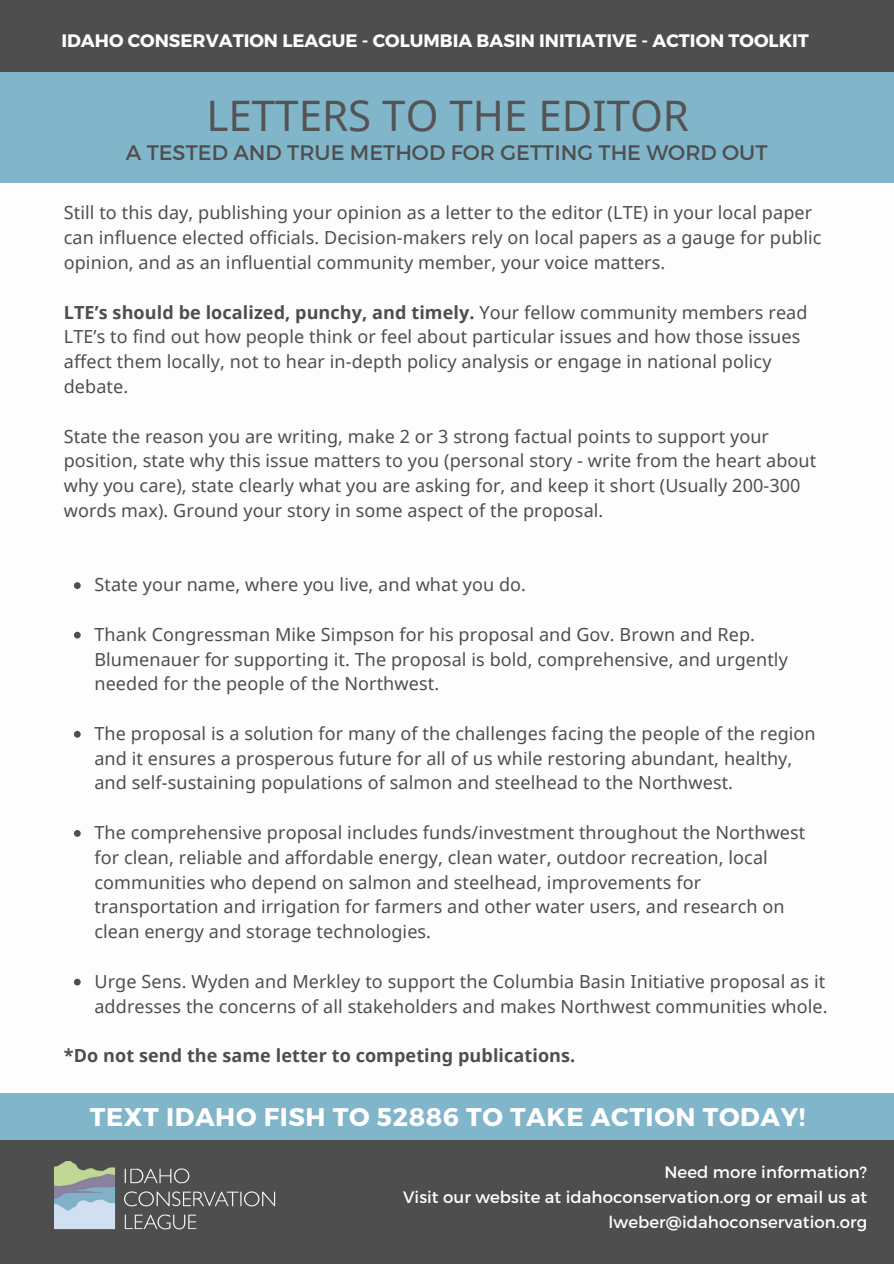
<style>
.page{position:relative;width:894px;height:1264px;background:#fff}
.page>*{position:absolute;margin:0;border:0;box-sizing:border-box;transform-origin:0 0}
.t1{font:42px "Noto Sans";color:#545454}
.t2{font:700 25.5px "Montserrat";letter-spacing:.025em;color:#fff}
.t3{font:21px "Montserrat";color:#4e4e4e}
.t4{font:18px/24.8px "Noto Sans";letter-spacing:.005em;color:#4e4e4e}
.t5{font:700 18px "Montserrat";color:#fff}
.t6{font:700 18px "Noto Sans";letter-spacing:.005em;color:#4e4e4e}
.t7{font:16.5px/24.8px "Montserrat";letter-spacing:.005em;color:#fff;text-align:right}
.s1{font-weight:700}
</style>
<div class="page">
<div style="left:0;top:0;width:893px;height:183px;background:#81b5ca"></div>
<div style="left:0;top:0;width:893px;height:71px;background:#4e4e4e"></div>
<div style="left:0;top:1093px;width:893px;height:170px;background:#81b5ca"></div>
<div style="left:0;top:1140px;width:893px;height:123px;background:#4e4e4e"></div>
<img style="left:55px;top:1161px;width:221px;height:69px">
<svg style="left:74px;top:582px;width:7px;height:7px"></svg>
<svg style="left:74px;top:631px;width:7px;height:7px"></svg>
<svg style="left:74px;top:731px;width:7px;height:6px"></svg>
<svg style="left:74px;top:830px;width:7px;height:6px"></svg>
<svg style="left:74px;top:978px;width:7px;height:7px"></svg>
<p class="t5" style="left:61px;top:29px;width:748px">IDAHO CONSERVATION LEAGUE - COLUMBIA BASIN INITIATIVE - ACTION TOOLKIT</p>
<p class="t1" style="left:206px;top:86px;width:484px">LETTERS TO THE EDITOR</p>
<p class="t3" style="left:126px;top:139px;width:643px">A TESTED AND TRUE METHOD FOR GETTING THE WORD OUT</p>
<p class="t4" style="left:64px;top:200px;width:759px">Still to this day, publishing your opinion as a letter to the editor (LTE) in your local paper can influence elected officials. Decision-makers rely on local papers as a gauge for public opinion, and as an influential community member, your voice matters.</p>
<p class="t4" style="left:64px;top:299px;width:745px"><span class="s1">LTE’s should be localized, punchy, and timely.</span> Your fellow community members read LTE’s to find out how people think or feel about particular issues and how those issues affect them locally, not to hear in-depth policy analysis or engage in national policy debate.</p>
<p class="t4" style="left:64px;top:423px;width:753px">State the reason you are writing, make 2 or 3 strong factual points to support your position, state why this issue matters to you (personal story - write from the heart about why you care), state clearly what you are asking for, and keep it short (Usually 200-300 words max). Ground your story in some aspect of the proposal.</p>
<p class="t4" style="left:94px;top:572px;width:433px">State your name, where you live, and what you do.</p>
<p class="t4" style="left:94px;top:621px;width:694px">Thank Congressman Mike Simpson for his proposal and Gov. Brown and Rep.<br>Blumenauer for supporting it. The proposal is bold, comprehensive, and urgently needed for the people of the Northwest.</p>
<p class="t4" style="left:94px;top:720px;width:722px">The proposal is a solution for many of the challenges facing the people of the region and it ensures a prosperous future for all of us while restoring abundant, healthy, and self-sustaining populations of salmon and steelhead to the Northwest.</p>
<p class="t4" style="left:94px;top:819px;width:712px">The comprehensive proposal includes funds/investment throughout the Northwest for clean, reliable and affordable energy, clean water, outdoor recreation, local communities who depend on salmon and steelhead, improvements for transportation and irrigation for farmers and other water users, and research on clean energy and storage technologies.</p>
<p class="t4" style="left:94px;top:968px;width:734px">Urge Sens. Wyden and Merkley to support the Columbia Basin Initiative proposal as it addresses the concerns of all stakeholders and makes Northwest communities whole.</p>
<p class="t6" style="left:64px;top:1042px;width:513px">*Do not send the same letter to competing publications.</p>
<p class="t2" style="left:90px;top:1100px;width:716px">TEXT IDAHO FISH TO 52886 TO TAKE ACTION TODAY!</p>
<p class="t7" style="left:664px;top:1158px;width:204px">Need more information?</p>
<p class="t7" style="left:403px;top:1183px;width:465px">Visit our website at idahoconservation.org or email us at lweber@idahoconservation.org</p>
</div>
